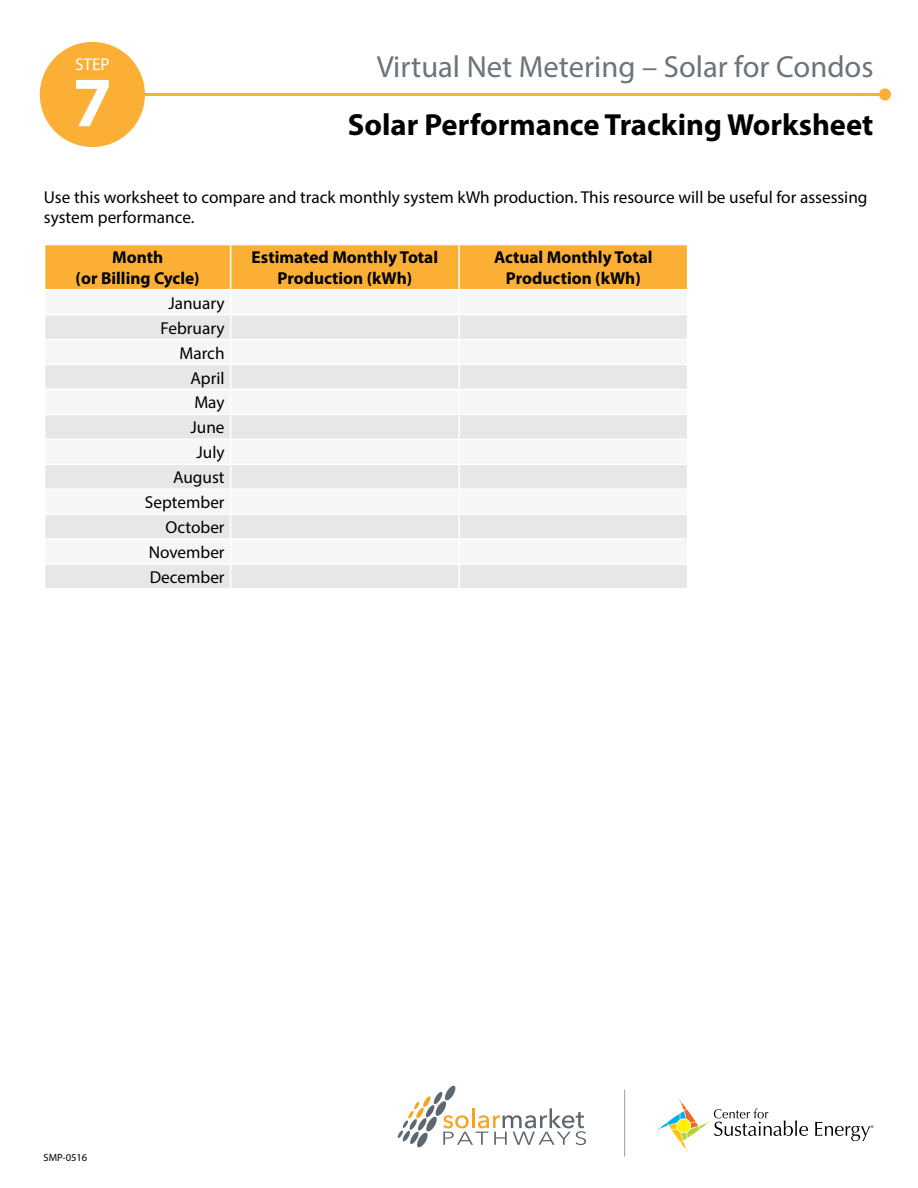
<style>
.page{position:relative;width:918px;height:1188px;background:#fff}
.page>*{position:absolute;margin:0;border:0;box-sizing:border-box;transform-origin:0 0}
.t1{font:700 71.4px "Myriad Pro";color:#fff}
.t2{font:30.6px "Myriad Pro";color:#6a747b}
.t3{font:700 30.6px "Myriad Pro";color:#000}
.t4{font:17.25px/24.9px "Myriad Pro";color:#000}
.t5{font:700 17.25px/20.2px "Myriad Pro";color:#000;text-align:center}
.t6{font:17.25px "Myriad Pro";color:#fff}
.t7{font:10.5px "Myriad Pro";color:#000}
</style>
<div class="page">
<div style="left:40px;top:42px;width:105px;height:105px;background:#fbaf34;border-radius:50%"></div>
<hr style="left:127px;top:93px;width:758px;height:3px;background:#fbaf34">
<div style="left:879px;top:88px;width:12px;height:12px;background:#fbaf34;border-radius:50%"></div>
<svg style="left:398px;top:1086px;width:188px;height:61px"></svg>
<hr style="left:624px;top:1090px;width:1px;height:66px;background:#a7a9ac">
<svg style="left:657px;top:1099px;width:151px;height:54px"></svg>
<svg style="left:815px;top:1122px;width:59px;height:19px"></svg>
<svg style="left:44px;top:245px;width:644px;height:343px"></svg>
<p class="t6" style="left:75px;top:53px;width:36px">STEP</p>
<h1 class="t1" style="left:73px;top:56px;width:41px">7</h1>
<h2 class="t2" style="left:377px;top:48px;width:498px">Virtual Net Metering – Solar for Condos</h2>
<h2 class="t3" style="left:348px;top:105px;width:527px">Solar Performance Tracking Worksheet</h2>
<p class="t4" style="left:44px;top:186px;width:825px;line-height:20.2px">Use this worksheet to compare and track monthly system kWh production. This resource will be useful for assessing system performance.</p>
<p class="t5" style="left:76px;top:247px;width:125px">Month<br>(or Billing Cycle)</p>
<p class="t5" style="left:252px;top:247px;width:188px">Estimated Monthly Total<br>Production (kWh)</p>
<p class="t5" style="left:494px;top:247px;width:160px">Actual Monthly Total<br>Production (kWh)</p>
<p class="t4" style="left:145px;top:290px;width:81px;text-align:right">January<br>February<br>March<br>April<br>May<br>June<br>July<br>August<br>September<br>October<br>November<br>December</p>
<p class="t7" style="left:44px;top:1151px;width:45px">SMP-0516</p>
</div>
